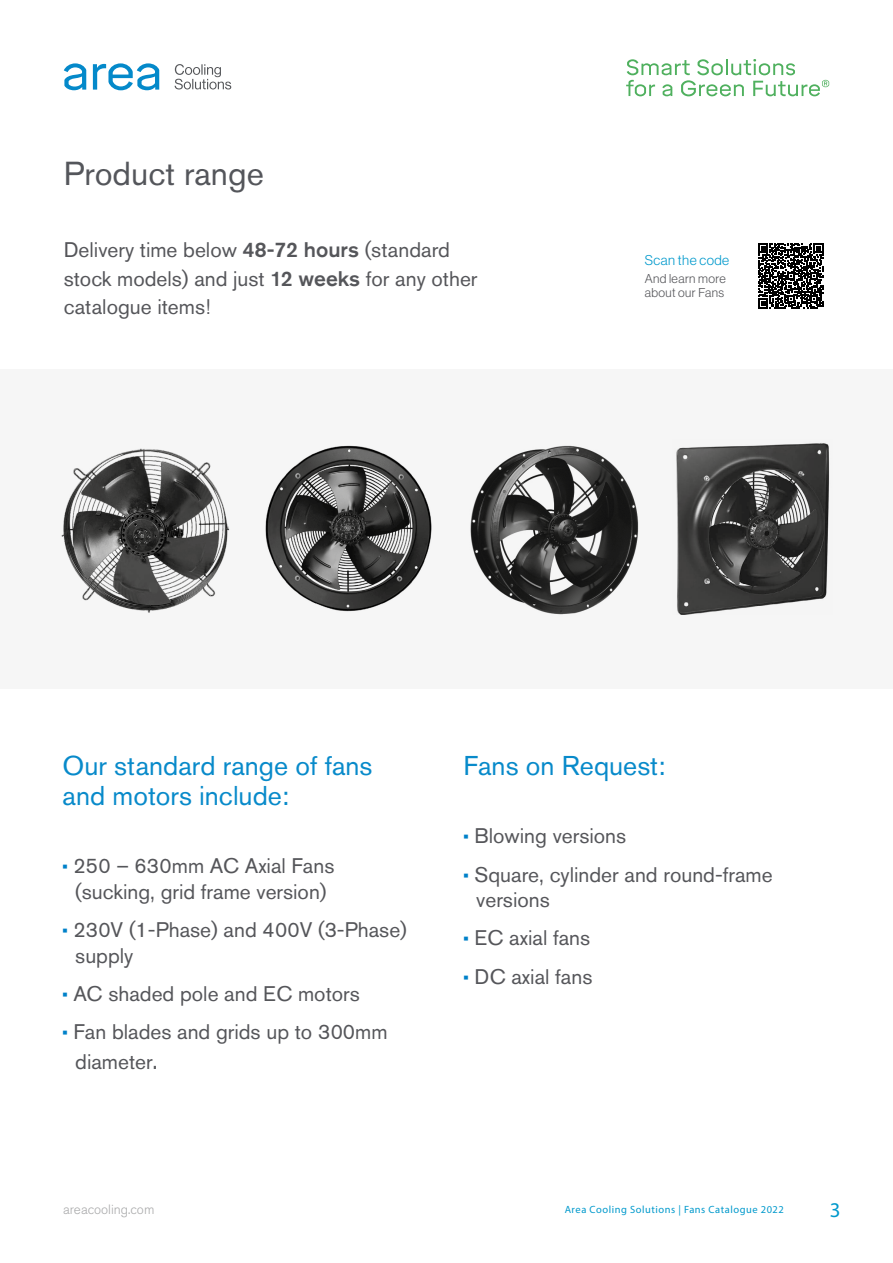
<style>
.page{position:relative;width:893px;height:1263px;background:#fff}
.page>*{position:absolute;margin:0;border:0;box-sizing:border-box;transform-origin:0 0}
.t1{font:33px "Akzidenz Grotesk Pro";color:#54565b}
.t2{font:27px/30px "Akzidenz Grotesk Pro";color:#088aca}
.t3{font:21px/38.2px "Akzidenz Grotesk Pro";color:#55565a}
.t4{font:21px "Myriad Pro";color:#09c}
.t5{font:13.8px "N Haas Grotesk DS Std 45 Lt";letter-spacing:.03em;color:#09c}
.t6{font:300 13.5px "Akzidenz Grotesk Pro";color:#aaabac}
.t7{font:12.6px/13.8px "N Haas Grotesk DS Std 45 Lt";letter-spacing:.03em;color:#55565a}
.t8{font:10.5px "Myriad Pro";letter-spacing:.05em;color:#09c}
.s1{font-weight:500}
.s2{font-family:"Akzidenz Grotesk Pro Super";color:#0081c9}
.s3{font-weight:300;font-size:27px}
</style>
<div class="page">
<svg style="left:175px;top:64px;width:56px;height:25px"></svg>
<svg style="left:64px;top:63px;width:95px;height:27px"></svg>
<svg style="left:626px;top:59px;width:203px;height:37px"></svg>
<svg style="left:758px;top:243px;width:65px;height:65px"></svg>
<div style="left:0;top:369px;width:893px;height:319px;background:#f6f6f6"></div>
<img style="left:676px;top:443px;width:153px;height:172px">
<img style="left:61px;top:448px;width:169px;height:165px">
<img style="left:265px;top:445px;width:167px;height:167px">
<img style="left:470px;top:445px;width:169px;height:170px">
<h1 class="t1" style="left:64px;top:152px;width:202px">Product range</h1>
<p class="t3" style="left:64px;top:236px;width:415px;line-height:28.5px">Delivery time below <span class="s1">48-72 hours</span> (standard stock models) and just <span class="s1">12 weeks</span> for any other catalogue items!</p>
<p class="t5" style="left:645px;top:253px;width:86px">Scan the code</p>
<p class="t7" style="left:645px;top:272px;width:83px">And learn more about our Fans</p>
<p class="t2" style="left:63px;top:750px;width:311px">Our standard range of fans and motors include:</p>
<p class="t3" style="left:63px;top:853px;width:273px;line-height:25.5px;text-align:center"><span class="s2">·</span> 250 – 630mm AC Axial Fans (sucking, grid frame version)</p>
<p class="t3" style="left:75px;top:917px;width:333px;line-height:25.5px;text-indent:-13px"><span class="s2">·</span> 230V (1-Phase) and 400V (3-Phase) supply</p>
<p class="t3" style="left:63px;top:974px;width:327px"><span class="s2">·</span> AC shaded pole and EC motors<br><span class="s2">·</span> Fan blades and grids up to 300mm</p>
<p class="t3" style="left:75px;top:1042px;width:83px">diameter<span class="s3">.</span></p>
<p class="t2" style="left:463px;top:750px;width:203px">Fans on Request:</p>
<p class="t3" style="left:463px;top:817px;width:311px"><span class="s2">·</span> Blowing versions<br><span class="s2">·</span> Square, cylinder and round-frame</p>
<p class="t3" style="left:463px;top:880px;width:130px;text-indent:13px">versions<br><span class="s2">·</span> EC axial fans <span class="s2">·</span> DC axial fans</p>
<p class="t6" style="left:63px;top:1200px;width:93px">areacooling.com</p>
<p class="t8" style="left:565px;top:1203px;width:221px">Area Cooling Solutions | Fans Catalogue 2022</p>
<p class="t4" style="left:830px;top:1197px;width:12px">3</p>
</div>
